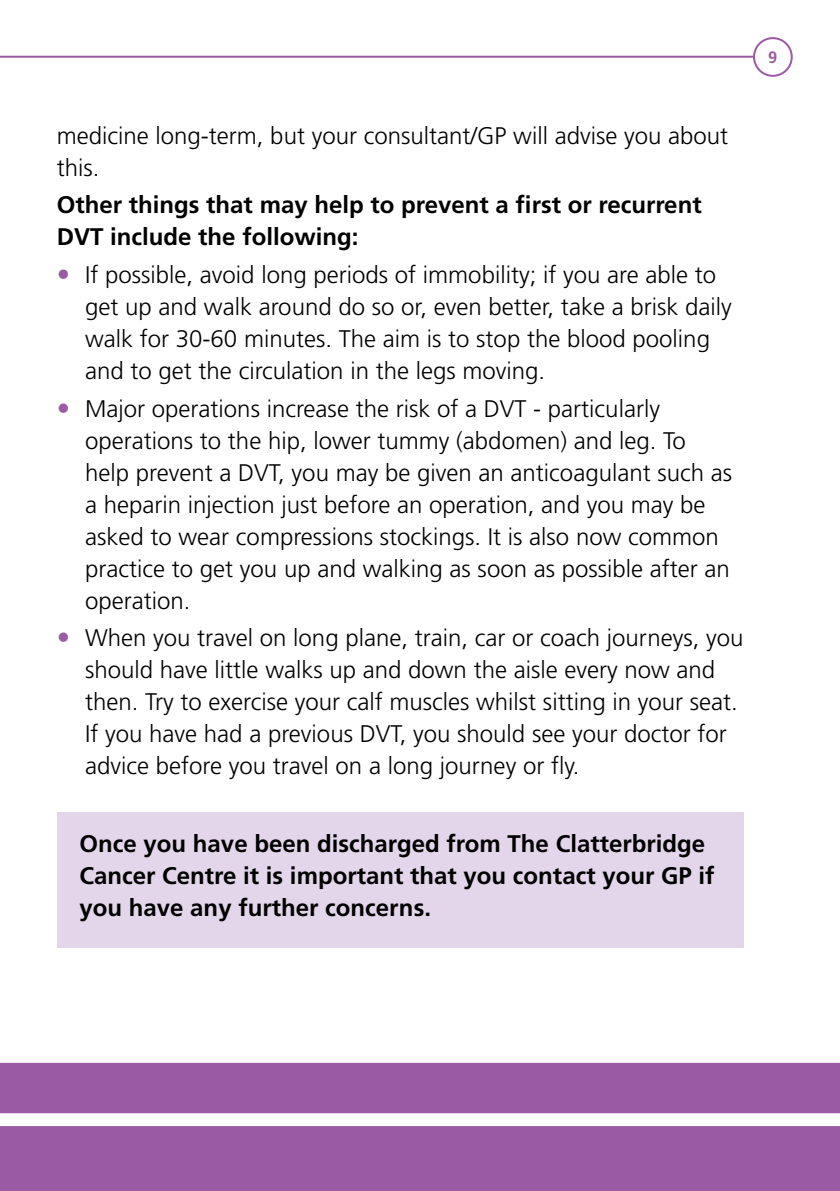
<style>
.page{position:relative;width:840px;height:1191px;background:#fff}
.page>*{position:absolute;margin:0;border:0;box-sizing:border-box;transform-origin:0 0}
.t1{font:300 24px/32px "Frutiger";color:#000}
.t2{font:700 24px/32px "Frutiger";color:#000}
.t3{font:700 16.4px "Frutiger";color:#9b5ba4}
</style>
<div class="page">
<div style="left:0;top:1062px;width:839px;height:129px;background:#9b5ba4"></div>
<hr style="left:0;top:56px;width:791px;height:2px;background:#9b5ba4">
<div style="left:753px;top:38px;width:38px;height:38px;background:#fff;border-radius:50%"></div>
<div style="left:752px;top:37px;width:40px;height:40px;border:2px solid #9b5ba4;border-radius:50%"></div>
<svg style="left:0;top:1113px;width:839px;height:13px"></svg>
<div style="left:57px;top:812px;width:686px;height:135px;background:#e3d6ea"></div>
<p class="t1" style="left:57px;top:119px;width:672px">medicine long-term, but your consultant/GP will advise you about this.</p>
<p class="t2" style="left:57px;top:189px;width:646px">Other things that may help to prevent a first or recurrent<br>DVT include the following:</p>
<p class="t1" style="left:85px;top:259px;width:647px">If possible, avoid long periods of immobility; if you are able to get up and walk around do so or, even better, take a brisk daily walk for 30-60 minutes. The aim is to stop the blood pooling and to get the circulation in the legs moving.</p>
<p class="t1" style="left:85px;top:392px;width:648px">Major operations increase the risk of a DVT - particularly operations to the hip, lower tummy (abdomen) and leg. To help prevent a DVT, you may be given an anticoagulant such as a heparin injection just before an operation, and you may be asked to wear compressions stockings. It is also now common practice to get you up and walking as soon as possible after an operation.</p>
<p class="t1" style="left:85px;top:622px;width:659px">When you travel on long plane, train, car or coach journeys, you should have little walks up and down the aisle every now and then. Try to exercise your calf muscles whilst sitting in your seat.<br>If you have had a previous DVT, you should see your doctor for advice before you travel on a long journey or fly.</p>
<p class="t2" style="left:79px;top:827px;width:636px">Once you have been discharged from The Clatterbridge<br>Cancer Centre it is important that you contact your GP if you have any further concerns.</p>
<p class="t3" style="left:767px;top:48px;width:11px">9</p>
</div>
